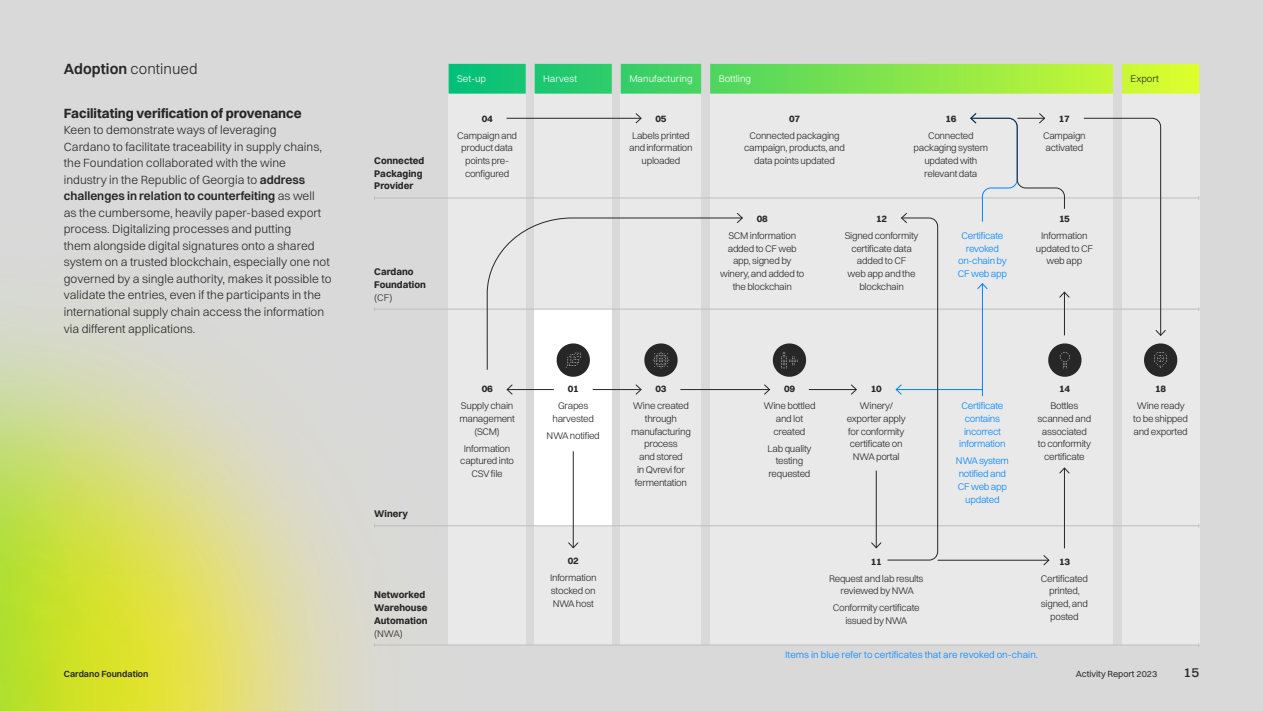
<style>
.page{position:relative;width:1263px;height:711px;background:#fff}
.page>*{position:absolute;margin:0;border:0;box-sizing:border-box;transform-origin:0 0}
.t1{font:300 15px "Switzer";letter-spacing:.005em;color:#272727}
.t2{font:700 13.5px "Switzer";color:#272727}
.t3{font:500 13.5px "Switzer";color:#272727}
.t4{font:300 12px/16.5px "Switzer";color:#272727}
.t5{font:300 9.75px/12.8px "Switzer";letter-spacing:-.03em;color:#272727;text-align:center}
.t6{font:700 9.75px/12.8px "Switzer";color:#272727}
.t7{font:300 9.75px/12.8px "Switzer";letter-spacing:-.03em;color:#0085ff;text-align:center}
.t8{font:300 9.75px "Switzer";color:#0085ff}
.t9{font:300 9.75px "Switzer";color:#fff}
.t10{font:9px "Switzer";color:#272727}
.t11{font:600 9px "Switzer";color:#272727}
.s1{font-weight:600}
</style>
<div class="page">
<div style="left:0;top:0;width:1263px;height:710px;background:#d9d9d9"></div>
<img style="left:0;top:63px;width:688px;height:647px">
<div style="left:1122px;top:94px;width:77px;height:550px;background:#e9e9e9"></div>
<div style="left:621px;top:94px;width:80px;height:550px;background:#e9e9e9"></div>
<div style="left:710px;top:94px;width:403px;height:550px;background:#e9e9e9"></div>
<div style="left:535px;top:94px;width:77px;height:550px;background:#e9e9e9"></div>
<div style="left:449px;top:94px;width:77px;height:550px;background:#e9e9e9"></div>
<hr style="left:375px;top:644px;width:824px;height:1px;background:#bebebe">
<div style="left:535px;top:309px;width:77px;height:216px;background:#fff"></div>
<hr style="left:375px;top:197px;width:824px;height:1px;background:#bebebe">
<hr style="left:375px;top:308px;width:824px;height:1px;background:#bebebe">
<hr style="left:375px;top:525px;width:824px;height:1px;background:#bebebe">
<svg style="left:449px;top:64px;width:750px;height:30px;background:#76de5b"></svg>
<hr style="left:507px;top:389px;width:47px;height:1px;background:#272727">
<svg style="left:506px;top:384px;width:7px;height:11px"></svg>
<hr style="left:593px;top:389px;width:48px;height:1px;background:#272727">
<svg style="left:635px;top:384px;width:7px;height:11px"></svg>
<hr style="left:938px;top:559px;width:111px;height:1px;background:#272727">
<svg style="left:1042px;top:555px;width:8px;height:10px"></svg>
<hr style="left:507px;top:118px;width:134px;height:1px;background:#272727">
<svg style="left:635px;top:113px;width:7px;height:11px"></svg>
<hr style="left:680px;top:389px;width:89px;height:1px;background:#272727">
<svg style="left:763px;top:384px;width:8px;height:11px"></svg>
<svg style="left:486px;top:217px;width:257px;height:153px"></svg>
<svg style="left:736px;top:213px;width:7px;height:11px"></svg>
<svg style="left:1083px;top:117px;width:83px;height:219px"></svg>
<hr style="left:809px;top:389px;width:47px;height:1px;background:#272727">
<svg style="left:850px;top:384px;width:7px;height:11px"></svg>
<hr style="left:896px;top:389px;width:86px;height:1px;background:#0085ff">
<hr style="left:573px;top:451px;width:1px;height:96px;background:#272727">
<svg style="left:568px;top:541px;width:11px;height:7px"></svg>
<hr style="left:1064px;top:467px;width:1px;height:81px;background:#272727">
<svg style="left:1059px;top:467px;width:11px;height:7px"></svg>
<hr style="left:1064px;top:292px;width:1px;height:43px;background:#272727">
<svg style="left:1059px;top:291px;width:11px;height:7px"></svg>
<hr style="left:982px;top:283px;width:1px;height:113px;background:#0085ff">
<svg style="left:977px;top:283px;width:11px;height:7px"></svg>
<svg style="left:870px;top:213px;width:68px;height:347px"></svg>
<svg style="left:970px;top:113px;width:95px;height:109px"></svg>
<svg style="left:1144px;top:343px;width:33px;height:33px"></svg>
<svg style="left:644px;top:343px;width:34px;height:33px"></svg>
<svg style="left:557px;top:343px;width:33px;height:33px"></svg>
<svg style="left:773px;top:343px;width:33px;height:33px"></svg>
<svg style="left:1048px;top:343px;width:33px;height:33px"></svg>
<h1 class="t1" style="left:64px;top:60px;width:135px"><span class="s1">Adoption</span> continued</h1>
<h2 class="t2" style="left:64px;top:105px;width:239px">Facilitating verification of provenance</h2>
<p class="t4" style="left:64px;top:122px;width:269px">Keen to demonstrate ways of leveraging<br>Cardano to facilitate traceability in supply chains, the Foundation collaborated with the wine industry in the Republic of Georgia to <span class="s1">address challenges in relation to counterfeiting</span> as well<br>as the cumbersome, heavily paper-based export process. Digitalizing processes and putting<br>them alongside digital signatures onto a shared system on a trusted blockchain, especially one not governed by a single authority, makes it possible to validate the entries, even if the participants in the international supply chain access the information via different applications.</p>
<p class="t6" style="left:374px;top:154px;width:52px">Connected<br>Packaging<br>Provider</p>
<p class="t6" style="left:374px;top:265px;width:53px">Cardano<br>Foundation</p>
<p class="t5" style="left:374px;top:290px;width:20px">(CF)</p>
<p class="t9" style="left:457px;top:73px;width:30px">Set-up</p>
<p class="t9" style="left:543px;top:73px;width:35px">Harvest</p>
<p class="t9" style="left:629px;top:73px;width:65px">Manufacturing</p>
<p class="t9" style="left:719px;top:73px;width:34px">Bottling</p>
<p class="t5" style="left:1131px;top:72px;width:30px">Export</p>
<p class="t6" style="left:482px;top:112px;width:12px">04</p>
<p class="t5" style="left:457px;top:129px;width:62px">Campaign and product data points pre&shy;configured</p>
<p class="t6" style="left:655px;top:112px;width:12px">05</p>
<p class="t5" style="left:629px;top:129px;width:65px">Labels printed and information uploaded</p>
<p class="t6" style="left:789px;top:112px;width:12px">07</p>
<p class="t5" style="left:744px;top:129px;width:102px">Connected packaging campaign, products, and data points updated</p>
<p class="t6" style="left:945px;top:112px;width:12px">16</p>
<p class="t5" style="left:914px;top:129px;width:76px">Connected packaging system updated with relevant data</p>
<p class="t6" style="left:757px;top:212px;width:12px">08</p>
<p class="t5" style="left:720px;top:229px;width:86px">SCM information added to CF web app, signed by winery, and added to the blockchain</p>
<p class="t6" style="left:876px;top:212px;width:12px">12</p>
<p class="t5" style="left:845px;top:229px;width:75px">Signed conformity certificate data added to CF<br>web app and the blockchain</p>
<p class="t7" style="left:958px;top:229px;width:51px">Certificate revoked on-chain by<br>CF web app</p>
<p class="t6" style="left:1059px;top:112px;width:12px">17</p>
<p class="t5" style="left:1043px;top:129px;width:44px;text-align:left">Campaign activated</p>
<p class="t6" style="left:1059px;top:212px;width:12px">15</p>
<p class="t5" style="left:1036px;top:229px;width:59px">Information updated to CF web app</p>
<p class="t6" style="left:374px;top:507px;width:35px">Winery</p>
<p class="t6" style="left:374px;top:588px;width:55px">Networked<br>Warehouse<br>Automation</p>
<p class="t5" style="left:374px;top:626px;width:30px">(NWA)</p>
<p class="t6" style="left:482px;top:382px;width:12px">06</p>
<p class="t5" style="left:459px;top:399px;width:57px">Supply chain management (SCM)</p>
<p class="t5" style="left:460px;top:441px;width:55px">Information captured into<br>CSV file</p>
<p class="t6" style="left:568px;top:382px;width:12px">01</p>
<p class="t5" style="left:552px;top:399px;width:43px">Grapes harvested</p>
<p class="t5" style="left:547px;top:428px;width:55px">NWA notified</p>
<p class="t6" style="left:568px;top:554px;width:12px">02</p>
<p class="t5" style="left:550px;top:571px;width:48px;text-align:justify">Information stocked on NWA host</p>
<p class="t6" style="left:655px;top:382px;width:12px">03</p>
<p class="t5" style="left:631px;top:399px;width:61px">Wine created through manufacturing process<br>and stored<br>in Qvrevi for fermentation</p>
<p class="t6" style="left:784px;top:382px;width:12px">09</p>
<p class="t5" style="left:763px;top:399px;width:54px">Wine bottled and lot created</p>
<p class="t5" style="left:767px;top:441px;width:46px">Lab quality testing requested</p>
<p class="t6" style="left:871px;top:382px;width:12px">10</p>
<p class="t5" style="left:847px;top:399px;width:60px">Winery/ exporter apply for conformity certificate on<br>NWA portal</p>
<p class="t6" style="left:871px;top:554px;width:12px">11</p>
<p class="t5" style="left:829px;top:571px;width:96px">Request and lab results reviewed by NWA</p>
<p class="t5" style="left:833px;top:601px;width:88px">Conformity certificate issued by NWA</p>
<p class="t7" style="left:959px;top:399px;width:48px">Certificate contains incorrect information</p>
<p class="t7" style="left:956px;top:454px;width:55px">NWA system notified and<br>CF web app updated</p>
<p class="t6" style="left:1059px;top:382px;width:12px">14</p>
<p class="t5" style="left:1038px;top:399px;width:55px">Bottles scanned and associated to conformity certificate</p>
<p class="t6" style="left:1059px;top:554px;width:12px">13</p>
<p class="t5" style="left:1041px;top:571px;width:49px">Certificated printed, signed, and posted</p>
<p class="t8" style="left:785px;top:648px;width:254px">Items in blue refer to certificates that are revoked on-chain.</p>
<p class="t6" style="left:1155px;top:382px;width:12px">18</p>
<p class="t5" style="left:1133px;top:399px;width:56px">Wine ready to be shipped and exported</p>
<p class="t11" style="left:64px;top:667px;width:86px">Cardano Foundation</p>
<p class="t10" style="left:1076px;top:667px;width:83px">Activity Report 2023</p>
<h2 class="t3" style="left:1184px;top:663px;width:17px">15</h2>
</div>
